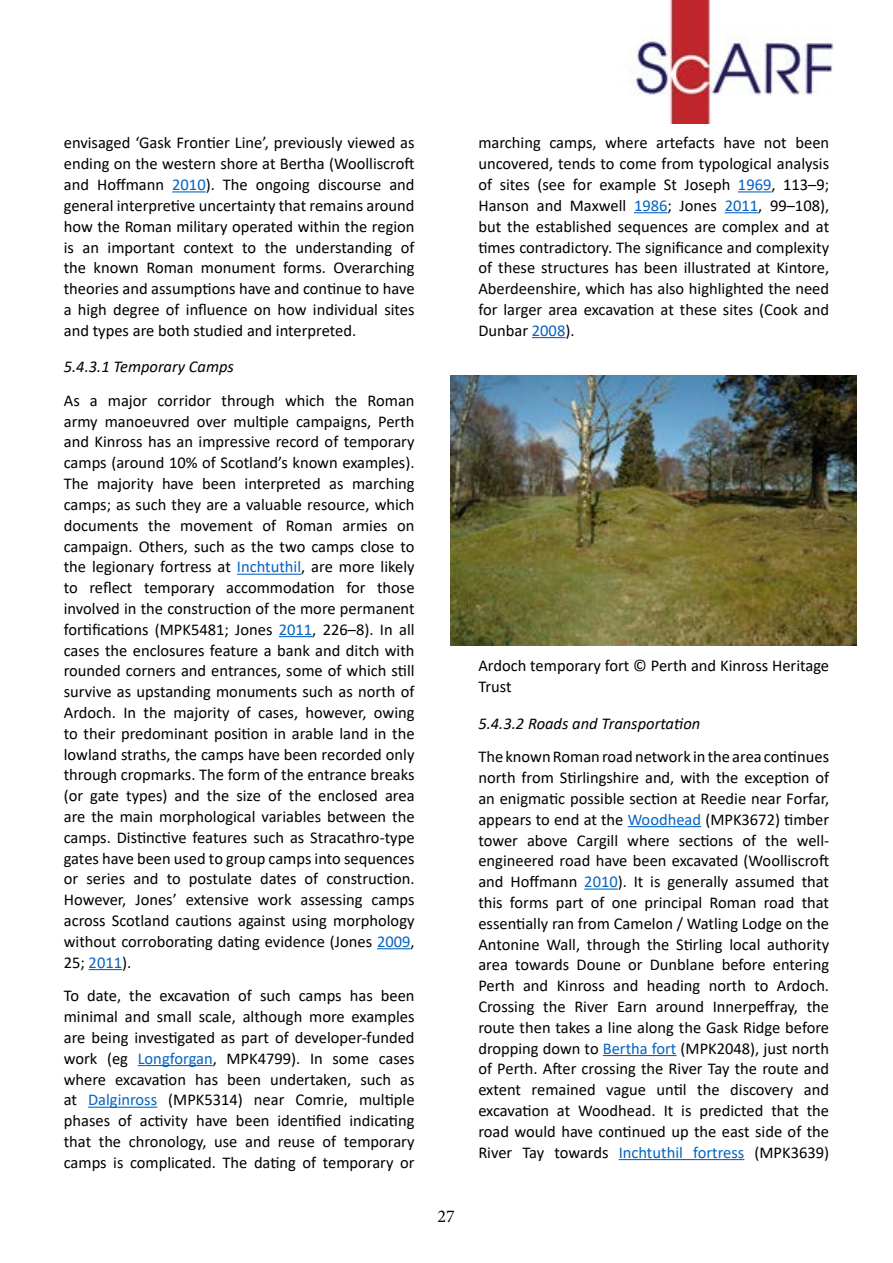
<style>
.page{position:relative;width:893px;height:1263px;background:#fff}
.page>*{position:absolute;margin:0;border:0;box-sizing:border-box;transform-origin:0 0}
.t1{font:18px "Minion Pro";color:#000}
.t2{font:16.5px/20.9px "Calibri";color:#000;text-align:justify}
.t3{font:italic 16.5px "Calibri";color:#000}
.s1{color:#0563c1}
</style>
<div class="page">
<img style="left:630px;top:0;width:203px;height:124px">
<hr style="left:172px;top:191px;width:34px;height:1px;background:#0563c1">
<hr style="left:237px;top:574px;width:64px;height:1px;background:#0563c1">
<hr style="left:279px;top:636px;width:33px;height:1px;background:#0563c1">
<hr style="left:377px;top:948px;width:33px;height:1px;background:#0563c1">
<hr style="left:89px;top:969px;width:33px;height:1px;background:#0563c1">
<hr style="left:138px;top:1065px;width:75px;height:1px;background:#0563c1">
<hr style="left:88px;top:1107px;width:69px;height:1px;background:#0563c1">
<hr style="left:738px;top:191px;width:33px;height:1px;background:#0563c1">
<hr style="left:634px;top:212px;width:33px;height:1px;background:#0563c1">
<hr style="left:725px;top:212px;width:33px;height:1px;background:#0563c1">
<hr style="left:532px;top:337px;width:33px;height:1px;background:#0563c1">
<hr style="left:628px;top:826px;width:73px;height:1px;background:#0563c1">
<hr style="left:584px;top:888px;width:34px;height:2px;background:#0563c1">
<hr style="left:603px;top:1055px;width:73px;height:1px;background:#0563c1">
<hr style="left:619px;top:1159px;width:125px;height:1px;background:#0563c1">
<img style="left:451px;top:375px;width:406px;height:271px">
<p class="t2" style="left:64px;top:132px;width:352px">envisaged ‘Gask Frontier Line’, previously viewed as ending on the western shore at Bertha (Woolliscroft and Hoffmann <span class="s1">2010</span>). The ongoing discourse and general interpretive uncertainty that remains around how the Roman military operated within the region is an important context to the understanding of the known Roman monument forms. Overarching theories and assumptions have and continue to have a high degree of influence on how individual sites and types are both studied and interpreted.</p>
<p class="t3" style="left:64px;top:355px;width:172px">5.4.3.1 Temporary Camps</p>
<p class="t2" style="left:64px;top:390px;width:352px">As a major corridor through which the Roman army manoeuvred over multiple campaigns, Perth and Kinross has an impressive record of temporary camps (around 10% of Scotland’s known examples).<br>The majority have been interpreted as marching camps; as such they are a valuable resource, which documents the movement of Roman armies on campaign. Others, such as the two camps close to the legionary fortress at <span class="s1">Inchtuthil</span>, are more likely to reflect temporary accommodation for those involved in the construction of the more permanent fortifications (MPK5481; Jones <span class="s1">2011</span>, 226–8). In all cases the enclosures feature a bank and ditch with rounded corners and entrances, some of which still survive as upstanding monuments such as north of Ardoch. In the majority of cases, however, owing to their predominant position in arable land in the lowland straths, the camps have been recorded only through cropmarks. The form of the entrance breaks (or gate types) and the size of the enclosed area are the main morphological variables between the camps. Distinctive features such as Stracathro-type gates have been used to group camps into sequences or series and to postulate dates of construction.<br>However, Jones’ extensive work assessing camps across Scotland cautions against using morphology without corroborating dating evidence (Jones <span class="s1">2009</span>, 25; <span class="s1">2011</span>).</p>
<p class="t2" style="left:64px;top:985px;width:352px">To date, the excavation of such camps has been minimal and small scale, although more examples are being investigated as part of developer-funded work (eg <span class="s1">Longforgan</span>, MPK4799). In some cases where excavation has been undertaken, such as at <span class="s1">Dalginross</span> (MPK5314) near Comrie, multiple phases of activity have been identified indicating that the chronology, use and reuse of temporary camps is complicated. The dating of temporary or</p>
<p class="t1" style="left:437px;top:1204px;width:19px">27</p>
<p class="t2" style="left:478px;top:132px;width:352px">marching camps, where artefacts have not been uncovered, tends to come from typological analysis of sites (see for example St Joseph <span class="s1">1969</span>, 113–9; Hanson and Maxwell <span class="s1">1986</span>; Jones <span class="s1">2011</span>, 99–108), but the established sequences are complex and at times contradictory. The significance and complexity of these structures has been illustrated at Kintore, Aberdeenshire, which has also highlighted the need for larger area excavation at these sites (Cook and Dunbar <span class="s1">2008</span>).</p>
<p class="t2" style="left:478px;top:655px;width:352px">Ardoch temporary fort ©️ Perth and Kinross Heritage<br>Trust</p>
<p class="t3" style="left:478px;top:712px;width:223px">5.4.3.2 Roads and Transportation</p>
<p class="t2" style="left:478px;top:746px;width:352px">The known Roman road network in the area continues north from Stirlingshire and, with the exception of an enigmatic possible section at Reedie near Forfar, appears to end at the <span class="s1">Woodhead</span> (MPK3672) timber tower above Cargill where sections of the well&shy;engineered road have been excavated (Woolliscroft and Hoffmann <span class="s1">2010</span>). It is generally assumed that this forms part of one principal Roman road that essentially ran from Camelon / Watling Lodge on the Antonine Wall, through the Stirling local authority area towards Doune or Dunblane before entering Perth and Kinross and heading north to Ardoch.<br>Crossing the River Earn around Innerpeffray, the route then takes a line along the Gask Ridge before dropping down to <span class="s1">Bertha fort</span> (MPK2048), just north of Perth. After crossing the River Tay the route and extent remained vague until the discovery and excavation at Woodhead. It is predicted that the road would have continued up the east side of the River Tay towards <span class="s1">Inchtuthil fortress</span> (MPK3639)</p>
</div>
